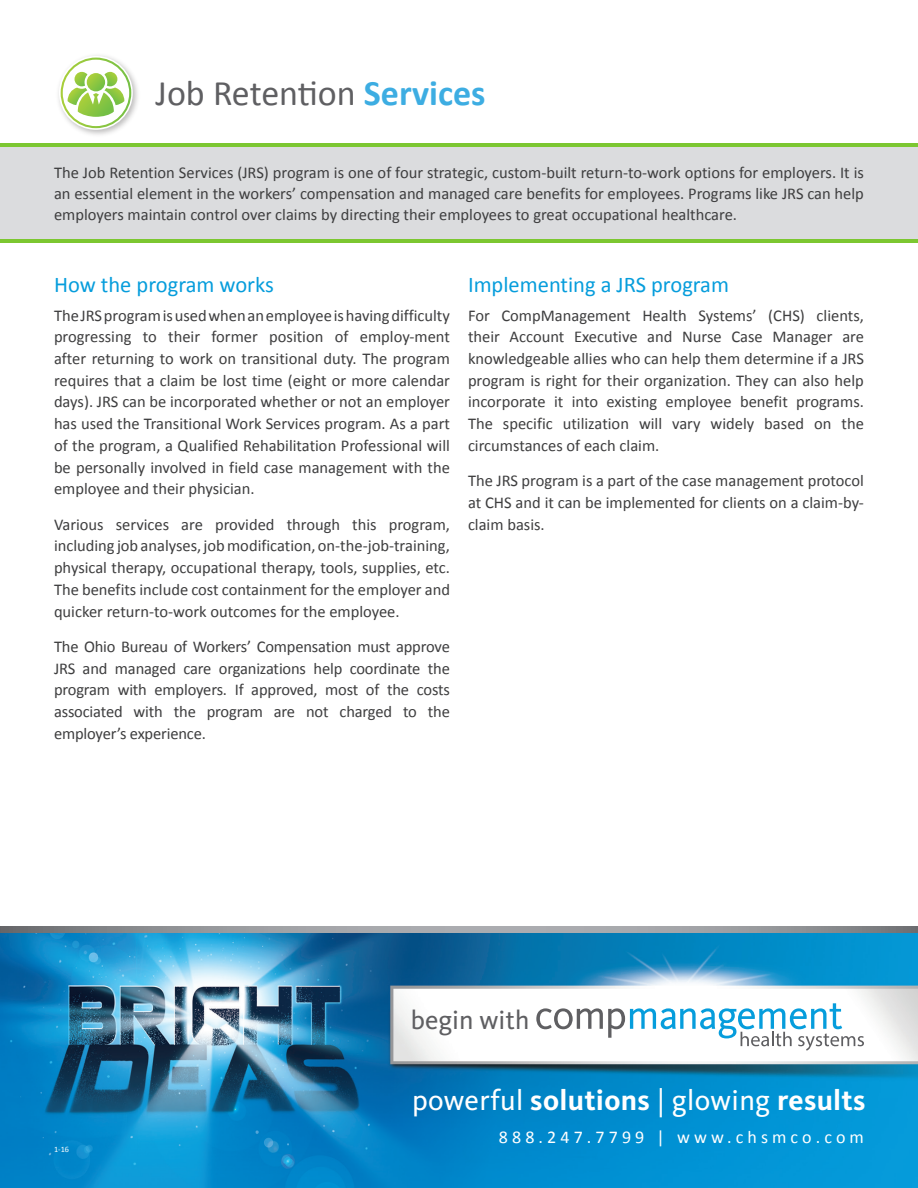
<style>
.page{position:relative;width:918px;height:1188px;background:#fff}
.page>*{position:absolute;margin:0;border:0;box-sizing:border-box;transform-origin:0 0}
.t1{font:36px "Calibri";letter-spacing:-.005em;color:#5f5f62}
.t2{font:29.25px "Kievit OT";letter-spacing:.01em;color:#fff}
.t3{font:27px "Kievit OT";color:#5f5f62}
.t4{font:22.5px "Calibri";color:#069ddc}
.t5{font:18px "Calibri";letter-spacing:.23em;color:#fff}
.t6{font:16.5px/21.8px "Calibri";color:#3e3e3f;text-align:justify}
.t7{font:8.25px "Calibri";color:#fff}
.s1{font-weight:700;color:#3dade2}
.s2{font-weight:700}
</style>
<div class="page">
<img style="left:0;top:932px;width:918px;height:256px">
<svg style="left:536px;top:1003px;width:328px;height:48px"></svg>
<svg style="left:0;top:927px;width:918px;height:5px;background:#97989b"></svg>
<div style="left:0;top:146px;width:918px;height:95px;background:#dbdcde"></div>
<hr style="left:0;top:239px;width:918px;height:4px;background:#7cc731">
<hr style="left:0;top:144px;width:918px;height:3px;background:#7cc731">
<img style="left:58px;top:55px;width:80px;height:80px">
<svg style="left:59px;top:56px;width:74px;height:74px"></svg>
<svg style="left:61px;top:58px;width:70px;height:70px"></svg>
<h1 class="t1" style="left:156px;top:70px;width:332px">Job Retention <span class="s1">Services</span></h1>
<p class="t6" style="left:54px;top:162px;width:811px;line-height:21px">The Job Retention Services (JRS) program is one of four strategic, custom-built return-to-work options for employers. It is an essential element in the workers’ compensation and managed care benefits for employees. Programs like JRS can help employers maintain control over claims by directing their employees to great occupational healthcare.</p>
<h3 class="t4" style="left:54px;top:270px;width:221px">How the program works</h3>
<p class="t6" style="left:54px;top:304px;width:398px">The JRS program is used when an employee is having difficulty progressing to their former position of employ-ment after returning to work on transitional duty. The program requires that a claim be lost time (eight or more calendar days). JRS can be incorporated whether or not an employer has used the Transitional Work Services program. As a part of the program, a Qualified Rehabilitation Professional will be personally involved in field case management with the employee and their physician.</p>
<p class="t6" style="left:54px;top:513px;width:398px">Various services are provided through this program, including job analyses, job modification, on-the-job-training, physical therapy, occupational therapy, tools, supplies, etc.<br>The benefits include cost containment for the employer and quicker return-to-work outcomes for the employee.</p>
<p class="t6" style="left:54px;top:636px;width:397px">The Ohio Bureau of Workers’ Compensation must approve JRS and managed care organizations help coordinate the program with employers. If approved, most of the costs associated with the program are not charged to the employer’s experience.</p>
<h3 class="t4" style="left:468px;top:270px;width:263px">Implementing a JRS program</h3>
<p class="t6" style="left:468px;top:304px;width:398px">For CompManagement Health Systems’ (CHS) clients, their Account Executive and Nurse Case Manager are knowledgeable allies who can help them determine if a JRS program is right for their organization. They can also help incorporate it into existing employee benefit programs.<br>The specific utilization will vary widely based on the circumstances of each claim.</p>
<p class="t6" style="left:468px;top:470px;width:397px">The JRS program is a part of the case management protocol at CHS and it can be implemented for clients on a claim-by&shy;claim basis.</p>
<h3 class="t3" style="left:411px;top:1004px;width:120px">begin with</h3>
<p class="t7" style="left:54px;top:1144px;width:17px">1-16</p>
<h2 class="t2" style="left:412px;top:1084px;width:455px">powerful <span class="s2">solutions</span> | glowing <span class="s2">results</span></h2>
<p class="t5" style="left:499px;top:1126px;width:367px">888.247.7799 | www.chsmco.com</p>
</div>
